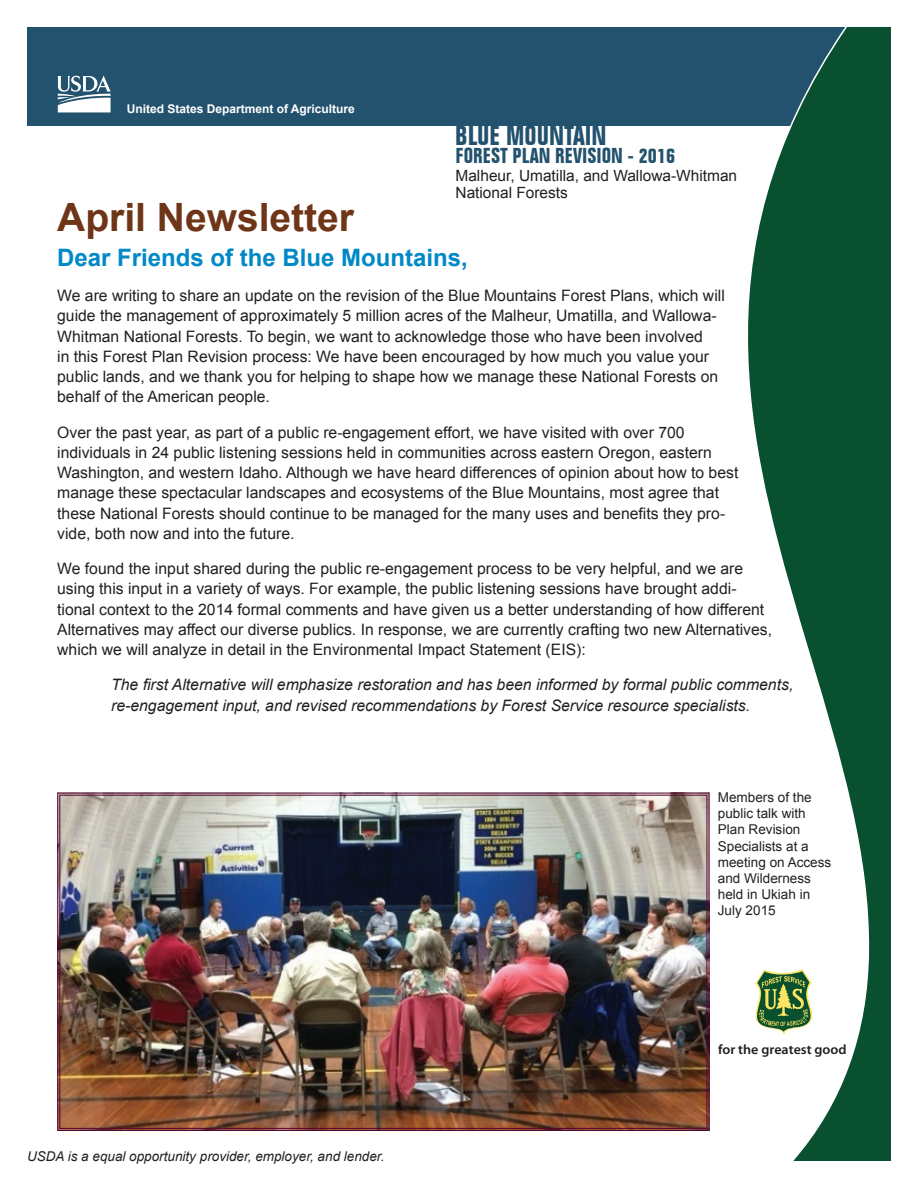
<style>
.page{position:relative;width:918px;height:1188px;background:#fff}
.page>*{position:absolute;margin:0;border:0;box-sizing:border-box;transform-origin:0 0}
.t1{font:700 39px "Arial";color:#6e3518}
.t2{font:700 condensed 27px "Folio BT";color:#23526e}
.t3{font:700 24px "Arial";color:#0088c7}
.t4{font:700 condensed 21px "Folio BT";color:#23526e}
.t5{font:15.75px/20.2px "Arial";color:#231f20}
.t6{font:italic 15.75px/20.2px "Arial";color:#231f20}
.t7{font:15.45px/16.5px "Arial";color:#231f20}
.t8{font:600 13.65px "Myriad Pro";color:#231f20}
.t9{font:13.5px/16.2px "Arial";color:#231f20}
.t10{font:italic 13.5px "Arial";color:#231f20}
.t11{font:700 12px "Arial";color:#fff}
</style>
<div class="page">
<div style="left:27px;top:27px;width:821px;height:99px;background:#23526e"></div>
<svg style="left:57px;top:76px;width:54px;height:36px"></svg>
<svg style="left:748px;top:27px;width:143px;height:1134px"></svg>
<img style="left:57px;top:792px;width:653px;height:339px">
<svg style="left:755px;top:968px;width:57px;height:69px"></svg>
<p class="t11" style="left:127px;top:100px;width:230px">United States Department of Agriculture</p>
<h2 class="t2" style="left:455px;top:119px;width:153px">BLUE MOUNTAIN</h2>
<h3 class="t4" style="left:456px;top:143px;width:221px">FOREST PLAN REVISION - 2016</h3>
<p class="t7" style="left:456px;top:168px;width:283px">Malheur, Umatilla, and Wallowa-Whitman<br>National Forests</p>
<h1 class="t1" style="left:57px;top:191px;width:298px">April Newsletter</h1>
<h3 class="t3" style="left:57px;top:241px;width:412px">Dear Friends of the Blue Mountains,</h3>
<p class="t5" style="left:57px;top:286px;width:669px">We are writing to share an update on the revision of the Blue Mountains Forest Plans, which will guide the management of approximately 5 million acres of the Malheur, Umatilla, and Wallowa-Whitman National Forests. To begin, we want to acknowledge those who have been involved<br>in this Forest Plan Revision process: We have been encouraged by how much you value your public lands, and we thank you for helping to shape how we manage these National Forests on behalf of the American people.</p>
<p class="t5" style="left:57px;top:422px;width:683px">Over the past year, as part of a public re-engagement effort, we have visited with over 700 individuals in 24 public listening sessions held in communities across eastern Oregon, eastern Washington, and western Idaho. Although we have heard differences of opinion about how to best manage these spectacular landscapes and ecosystems of the Blue Mountains, most agree that these National Forests should continue to be managed for the many uses and benefits they pro&shy;vide, both now and into the future.</p>
<p class="t5" style="left:57px;top:559px;width:716px">We found the input shared during the public re-engagement process to be very helpful, and we are using this input in a variety of ways. For example, the public listening sessions have brought addi&shy;tional context to the 2014 formal comments and have given us a better understanding of how different Alternatives may affect our diverse publics. In response, we are currently crafting two new Alternatives, which we will analyze in detail in the Environmental Impact Statement (EIS):</p>
<p class="t6" style="left:111px;top:675px;width:684px">The first Alternative will emphasize restoration and has been informed by formal public comments, re-engagement input, and revised recommendations by Forest Service resource specialists.</p>
<p class="t9" style="left:718px;top:789px;width:115px">Members of the public talk with<br>Plan Revision<br>Specialists at a meeting on Access and Wilderness held in Ukiah in<br>July 2015</p>
<p class="t10" style="left:27px;top:1148px;width:359px">USDA is a equal opportunity provider, employer, and lender.</p>
<p class="t8" style="left:718px;top:1041px;width:130px">for the greatest good</p>
</div>
